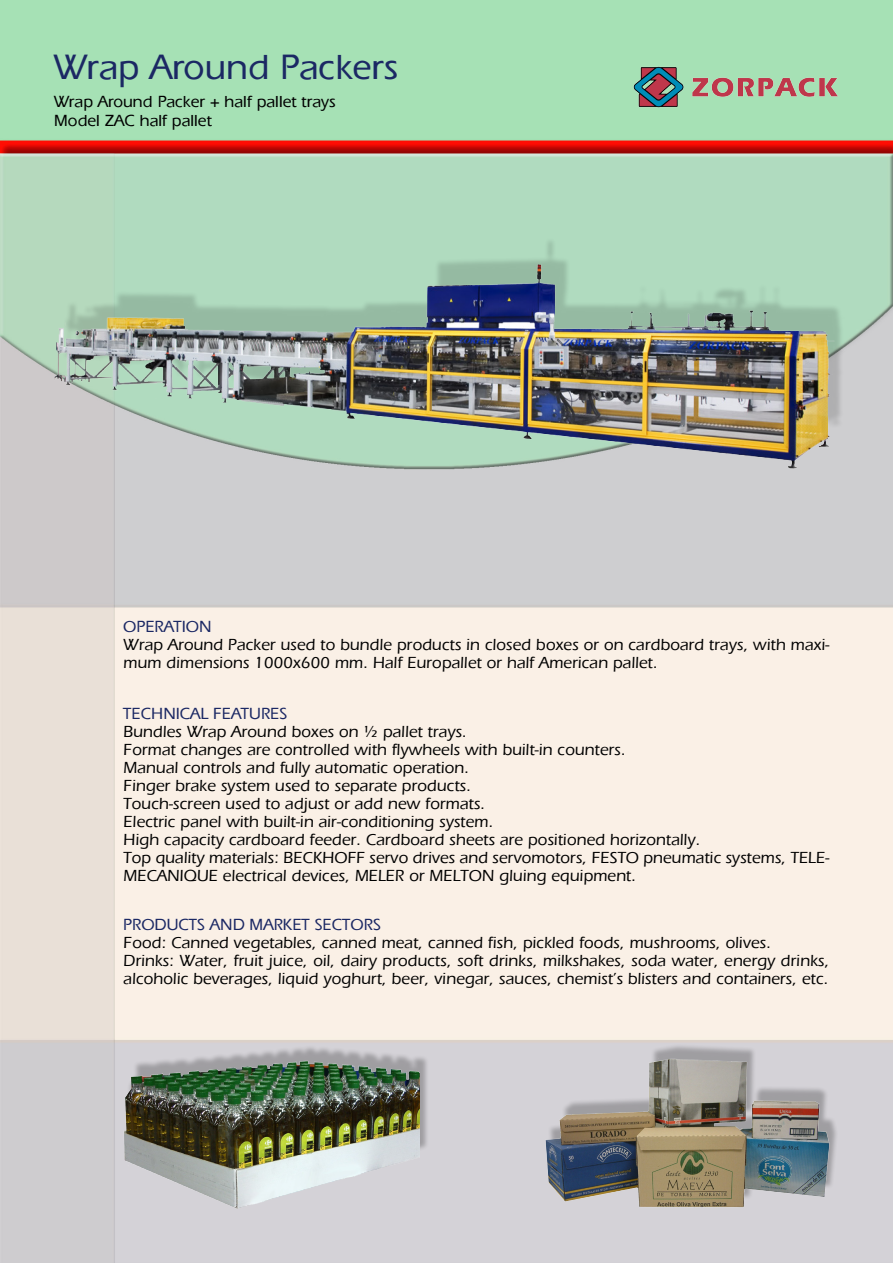
<style>
.page{position:relative;width:893px;height:1263px;background:#fff}
.page>*{position:absolute;margin:0;border:0;box-sizing:border-box;transform-origin:0 0}
.t1{font:700 36px "Erie Light";color:#1b2864}
.t2{font:300 16.5px/18px "Erie";color:#000}
.t3{font:700 16.5px/19.8px "Erie Light";color:#000}
.t4{font:700 16.5px "Erie Light";color:#1b2864}
</style>
<div class="page">
<img style="left:0;top:0;width:893px;height:1263px">
<img style="left:634px;top:67px;width:205px;height:41px">
<div style="left:61px;top:237px;width:787px;height:213px;background:#000;opacity:.15"></div>
<img style="left:54px;top:265px;width:780px;height:204px">
<div style="left:547px;top:1043px;width:292px;height:157px;background:#000;opacity:.25"></div>
<img style="left:545px;top:1059px;width:284px;height:150px">
<div style="left:125px;top:1044px;width:304px;height:157px;background:#000;opacity:.25"></div>
<img style="left:123px;top:1060px;width:296px;height:149px">
<h1 class="t1" style="left:54px;top:46px;width:346px">Wrap Around Packers</h1>
<p class="t3" style="left:54px;top:91px;width:283px">Wrap Around Packer + half pallet trays<br>Model ZAC half pallet</p>
<p class="t4" style="left:123px;top:617px;width:90px">OPERATION</p>
<p class="t2" style="left:123px;top:636px;width:708px">Wrap Around Packer used to bundle products in closed boxes or on cardboard trays, with maxi&shy;mum dimensions 1000x600 mm. Half Europallet or half American pallet.</p>
<p class="t4" style="left:123px;top:704px;width:166px">TECHNICAL FEATURES</p>
<p class="t2" style="left:123px;top:722px;width:708px">Bundles Wrap Around boxes on ½ pallet trays.<br>Format changes are controlled with flywheels with built-in counters.<br>Manual controls and fully automatic operation.<br>Finger brake system used to separate products.<br>Touch-screen used to adjust or add new formats.<br>Electric panel with built-in air-conditioning system.<br>High capacity cardboard feeder. Cardboard sheets are positioned horizontally.<br>Top quality materials: BECKHOFF servo drives and servomotors, FESTO pneumatic systems, TELE-MECANIQUE electrical devices, MELER or MELTON gluing equipment.</p>
<p class="t4" style="left:123px;top:915px;width:259px">PRODUCTS AND MARKET SECTORS</p>
<p class="t2" style="left:123px;top:933px;width:707px">Food: Canned vegetables, canned meat, canned fish, pickled foods, mushrooms, olives.<br>Drinks: Water, fruit juice, oil, dairy products, soft drinks, milkshakes, soda water, energy drinks, alcoholic beverages, liquid yoghurt, beer, vinegar, sauces, chemist’s blisters and containers, etc.</p>
</div>
